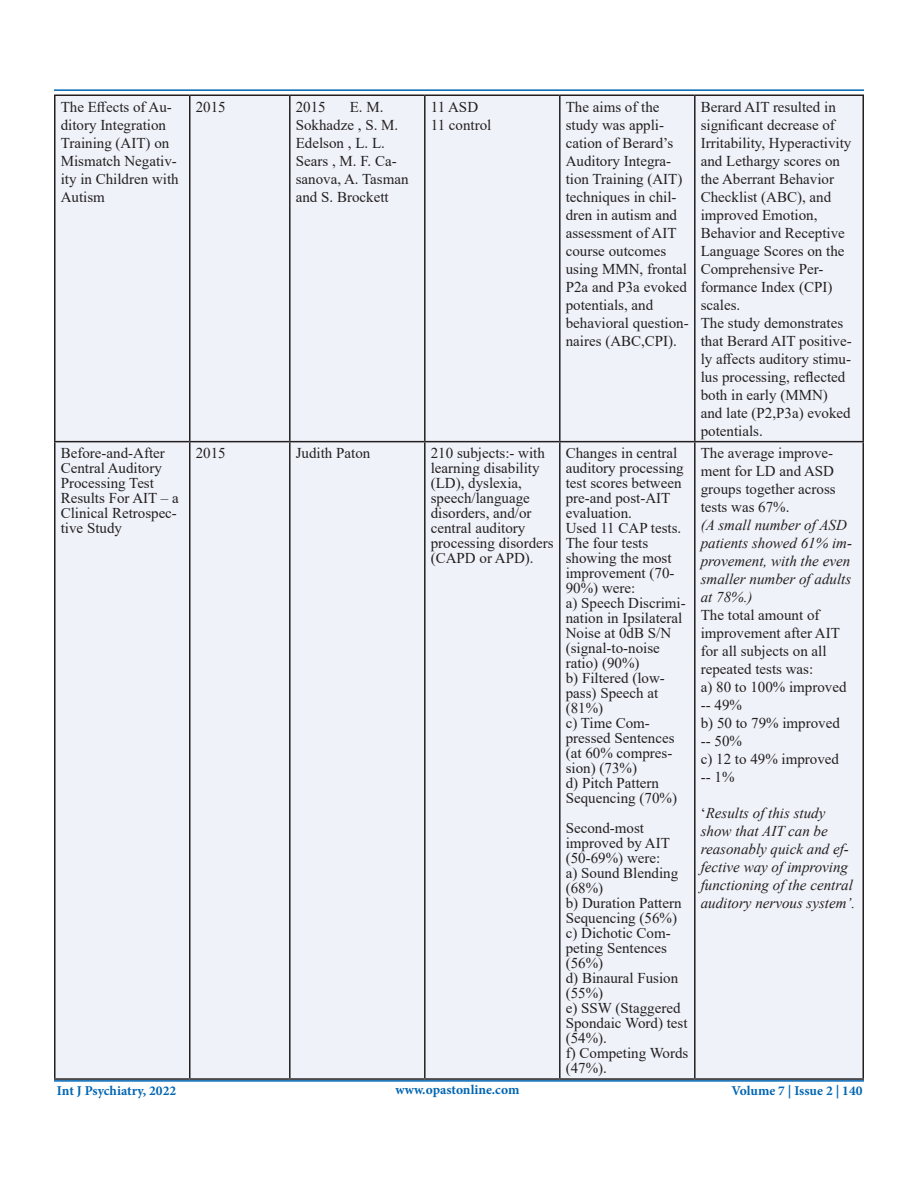
<style>
.page{position:relative;width:918px;height:1188px;background:#fff}
.page>*{position:absolute;margin:0;border:0;box-sizing:border-box;transform-origin:0 0}
.t1{font:15px/18px "Times New Roman";color:#231f20}
.t2{font:italic 15px/18px "Times New Roman";color:#231f20}
.t3{font:700 13.5px "Minion Pro";color:#0166b3}
.s1{font-style:normal}
</style>
<div class="page">
<hr style="left:54px;top:1080px;width:810px;height:2px;background:#0166b3">
<hr style="left:54px;top:89px;width:810px;height:2px;background:#0166b3">
<div style="left:56px;top:96px;width:806px;height:982px;background:#eff2f9"></div>
<hr style="left:54px;top:94px;width:136px;height:2px;background:#231f20">
<hr style="left:54px;top:96px;width:2px;height:345px;background:#231f20">
<hr style="left:190px;top:94px;width:100px;height:2px;background:#231f20">
<hr style="left:189px;top:96px;width:1px;height:345px;background:#231f20">
<hr style="left:290px;top:94px;width:135px;height:2px;background:#231f20">
<hr style="left:289px;top:96px;width:2px;height:345px;background:#231f20">
<hr style="left:425px;top:94px;width:135px;height:2px;background:#231f20">
<hr style="left:424px;top:96px;width:2px;height:345px;background:#231f20">
<hr style="left:560px;top:94px;width:135px;height:2px;background:#231f20">
<hr style="left:559px;top:96px;width:2px;height:345px;background:#231f20">
<hr style="left:695px;top:94px;width:169px;height:2px;background:#231f20">
<hr style="left:694px;top:96px;width:2px;height:345px;background:#231f20">
<hr style="left:862px;top:96px;width:2px;height:345px;background:#231f20">
<hr style="left:54px;top:441px;width:136px;height:1px;background:#231f20">
<hr style="left:54px;top:442px;width:2px;height:636px;background:#231f20">
<hr style="left:190px;top:441px;width:100px;height:1px;background:#231f20">
<hr style="left:189px;top:442px;width:1px;height:636px;background:#231f20">
<hr style="left:290px;top:441px;width:135px;height:1px;background:#231f20">
<hr style="left:289px;top:442px;width:2px;height:636px;background:#231f20">
<hr style="left:425px;top:441px;width:135px;height:1px;background:#231f20">
<hr style="left:424px;top:442px;width:2px;height:636px;background:#231f20">
<hr style="left:560px;top:441px;width:135px;height:1px;background:#231f20">
<hr style="left:559px;top:442px;width:2px;height:636px;background:#231f20">
<hr style="left:695px;top:441px;width:169px;height:1px;background:#231f20">
<hr style="left:694px;top:442px;width:2px;height:636px;background:#231f20">
<hr style="left:862px;top:442px;width:2px;height:636px;background:#231f20">
<hr style="left:54px;top:1078px;width:136px;height:2px;background:#231f20">
<hr style="left:190px;top:1078px;width:100px;height:2px;background:#231f20">
<hr style="left:290px;top:1078px;width:135px;height:2px;background:#231f20">
<hr style="left:425px;top:1078px;width:135px;height:2px;background:#231f20">
<hr style="left:560px;top:1078px;width:135px;height:2px;background:#231f20">
<hr style="left:695px;top:1078px;width:169px;height:2px;background:#231f20">
<p class="t1" style="left:61px;top:97px;width:119px">The Effects of Au&shy;ditory Integration<br>Training (AIT) on<br>Mismatch Negativ&shy;ity in Children with<br>Autism</p>
<p class="t1" style="left:196px;top:97px;width:31px">2015</p>
<p class="t1" style="left:296px;top:97px;width:31px">2015</p>
<p class="t1" style="left:296px;top:97px;width:114px;text-indent:54px">E. M.<br>Sokhadze , S. M.<br>Edelson , L. L.<br>Sears , M. F. Ca&shy;sanova, A. Tasman and S. Brockett</p>
<p class="t1" style="left:431px;top:97px;width:62px">11 ASD<br>11 control</p>
<p class="t1" style="left:566px;top:97px;width:124px">The aims of the study was appli&shy;cation of Berard’s<br>Auditory Integra&shy;tion Training (AIT) techniques in chil&shy;dren in autism and assessment of AIT course outcomes using MMN, frontal<br>P2a and P3a evoked potentials, and behavioral question&shy;naires (ABC,CPI).</p>
<p class="t1" style="left:701px;top:97px;width:152px">Berard AIT resulted in significant decrease of<br>Irritability, Hyperactivity and Lethargy scores on the Aberrant Behavior<br>Checklist (ABC), and improved Emotion,<br>Behavior and Receptive<br>Language Scores on the<br>Comprehensive Per&shy;formance Index (CPI) scales.<br>The study demonstrates that Berard AIT positive&shy;ly affects auditory stimu&shy;lus processing, reflected both in early (MMN) and late (P2,P3a) evoked potentials.</p>
<p class="t1" style="left:61px;top:445px;width:120px;line-height:15px">Before-and-After<br>Central Auditory<br>Processing Test<br>Results For AIT – a<br>Clinical Retrospec&shy;tive Study</p>
<p class="t1" style="left:196px;top:444px;width:31px">2015</p>
<p class="t1" style="left:296px;top:444px;width:76px">Judith Paton</p>
<p class="t1" style="left:431px;top:445px;width:124px;line-height:15px">210 subjects:- with learning disability (LD), dyslexia, speech/language disorders, and/or central auditory processing disorders (CAPD or APD).</p>
<p class="t1" style="left:566px;top:445px;width:121px;line-height:15px">Changes in central auditory processing test scores between pre-and post-AIT evaluation.<br>Used 11 CAP tests.<br>The four tests showing the most improvement (70-<br>90%) were:<br>a) Speech Discrimi&shy;nation in Ipsilateral<br>Noise at 0dB S/N (signal-to-noise ratio) (90%)<br>b) Filtered (low&shy;pass) Speech at (81%)<br>c) Time Com&shy;pressed Sentences (at 60% compres&shy;sion) (73%)<br>d) Pitch Pattern<br>Sequencing (70%)</p>
<p class="t1" style="left:566px;top:820px;width:124px;line-height:15px">Second-most improved by AIT (50-69%) were:<br>a) Sound Blending (68%)<br>b) Duration Pattern<br>Sequencing (56%) c) Dichotic Com&shy;peting Sentences (56%)<br>d) Binaural Fusion (55%)<br>e) SSW (Staggered<br>Spondaic Word) test (54%).<br>f) Competing Words (47%).</p>
<p class="t1" style="left:701px;top:444px;width:136px">The average improve&shy;ment for LD and ASD groups together across tests was 67%.</p>
<p class="t2" style="left:701px;top:516px;width:153px">(A small number of ASD patients showed 61% im&shy;provement, with the even smaller number of adults at 78%.)</p>
<p class="t1" style="left:701px;top:606px;width:147px">The total amount of improvement after AIT for all subjects on all repeated tests was:<br>a) 80 to 100% improved -- 49%<br>b) 50 to 79% improved -- 50%<br>c) 12 to 49% improved -- 1%</p>
<p class="t2" style="left:701px;top:804px;width:156px"><span class="s1">‘</span>Results of this study show that AIT can be reasonably quick and ef&shy;fective way of improving functioning of the central auditory nervous system’.</p>
<p class="t3" style="left:57px;top:1081px;width:121px">Int J Psychiatry, 2022</p>
<p class="t3" style="left:395px;top:1080px;width:126px">www.opastonline.com</p>
<p class="t3" style="left:731px;top:1082px;width:133px">Volume 7 | Issue 2 | 140</p>
</div>
